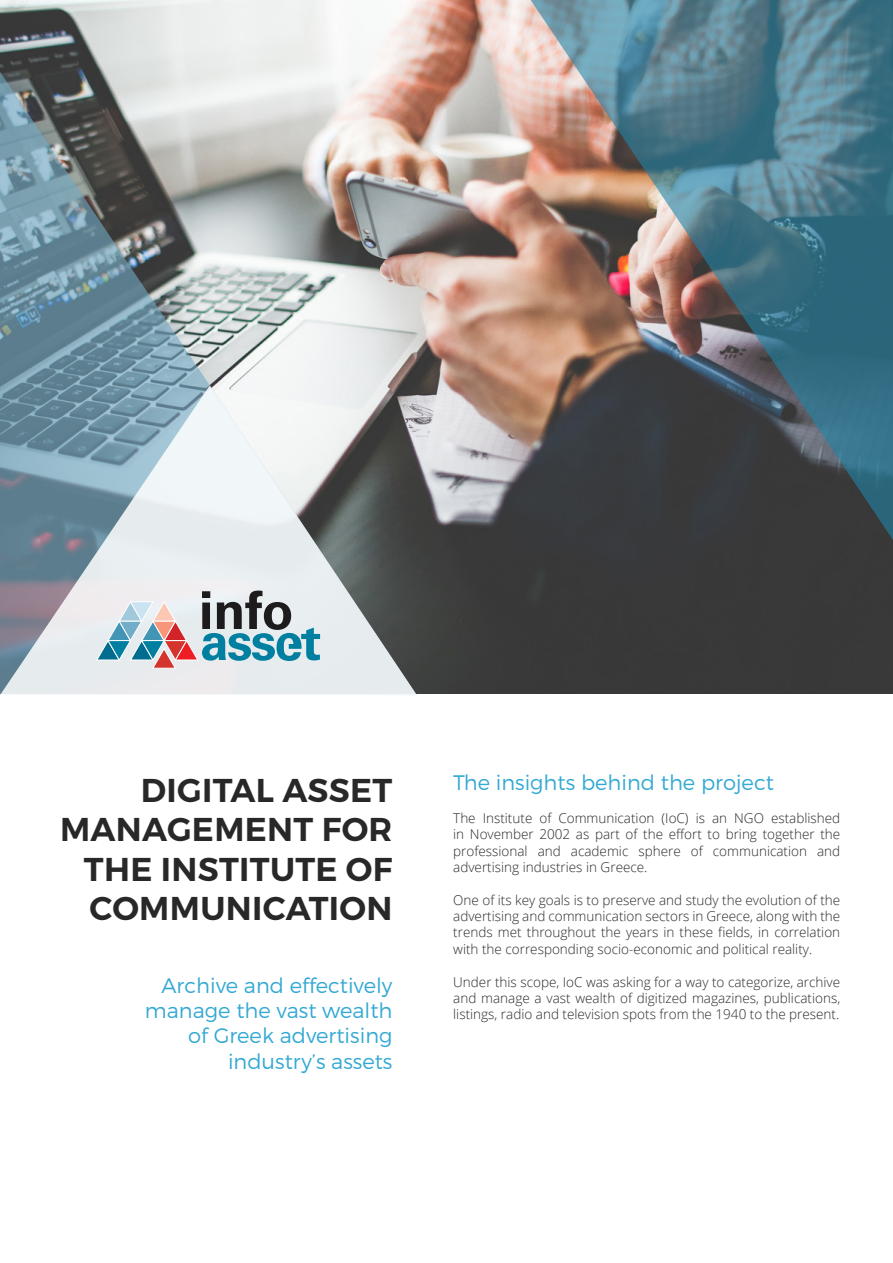
<style>
.page{position:relative;width:893px;height:1263px;background:#fff}
.page>*{position:absolute;margin:0;border:0;box-sizing:border-box;transform-origin:0 0}
.t1{font:600 33px/39.6px "Montserrat";letter-spacing:.01em;color:#292829;text-align:right}
.t2{font:300 21px/25.2px "Montserrat";color:#34a9d3;text-align:right}
.t3{font:300 13.5px/16.2px "Open Sans";color:#292829;text-align:justify}
</style>
<div class="page">
<img style="left:0;top:0;width:893px;height:694px">
<img style="left:0;top:58px;width:417px;height:327px">
<svg style="left:0;top:385px;width:417px;height:310px"></svg>
<img style="left:517px;top:0;width:376px;height:571px">
<svg style="left:97px;top:591px;width:223px;height:77px;background:#adbcc4"></svg>
<h1 class="t1" style="left:60px;top:770px;width:334px">DIGITAL ASSET<br>MANAGEMENT FOR<br>THE INSTITUTE OF<br>COMMUNICATION</h1>
<h2 class="t2" style="left:145px;top:972px;width:249px">Archive and effectively manage the vast wealth of Greek advertising industry’s assets</h2>
<h2 class="t2" style="left:453px;top:769px;width:322px">The insights behind the project</h2>
<p class="t3" style="left:453px;top:810px;width:388px">The Institute of Communication (IoC) is an NGO established in November 2002 as part of the effort to bring together the professional and academic sphere of communication and advertising industries in Greece.</p>
<p class="t3" style="left:453px;top:891px;width:388px">One of its key goals is to preserve and study the evolution of the advertising and communication sectors in Greece, along with the trends met throughout the years in these fields, in correlation with the corresponding socio-economic and political reality.</p>
<p class="t3" style="left:453px;top:973px;width:388px">Under this scope, IoC was asking for a way to categorize, archive and manage a vast wealth of digitized magazines, publications, listings, radio and television spots from the 1940 to the present.</p>
</div>
